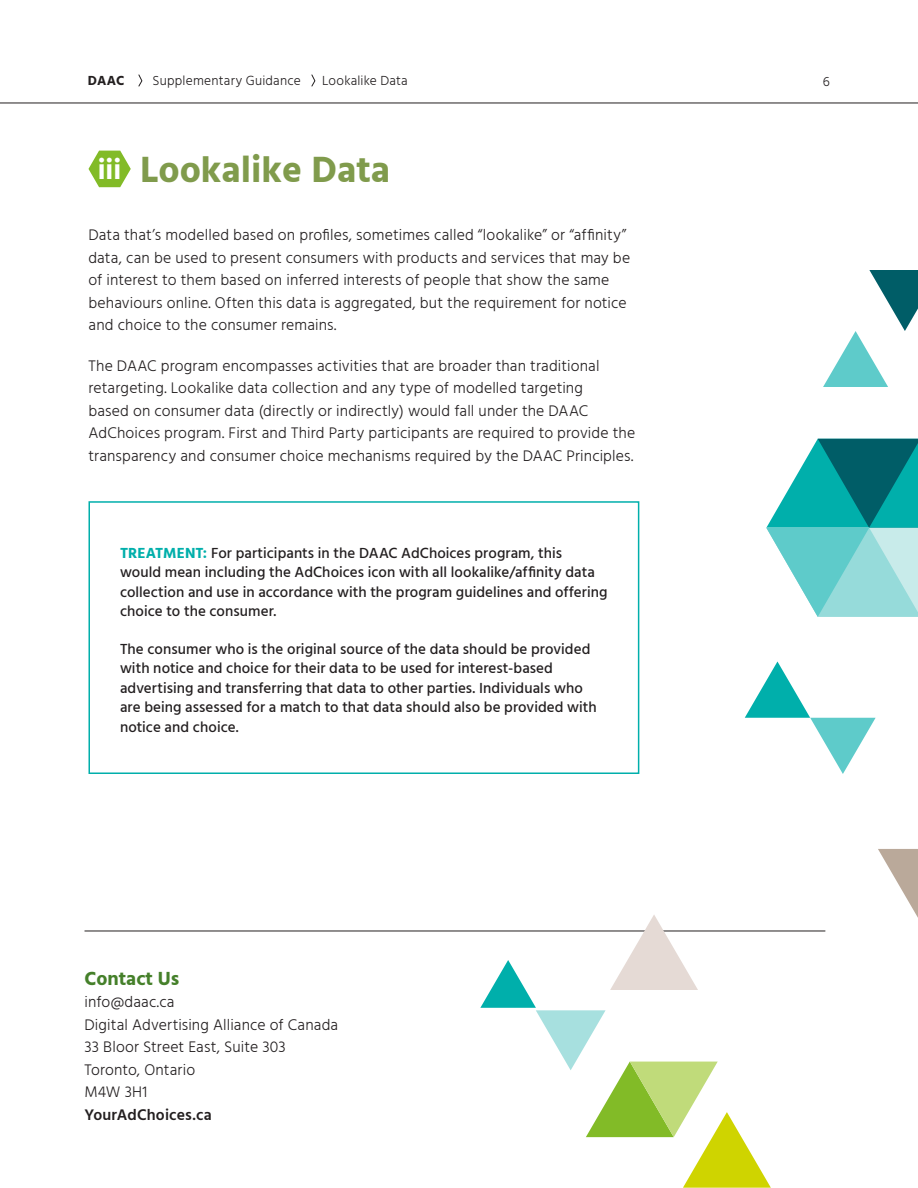
<style>
.page{position:relative;width:918px;height:1188px;background:#fff}
.page>*{position:absolute;margin:0;border:0;box-sizing:border-box;transform-origin:0 0}
.t1{font:700 37.5px "Hind Madurai";color:#809b4c}
.t2{font:700 28.5px "Hind Madurai";color:#fff}
.t3{font:700 19.5px "Hind Madurai";color:#45802a}
.P___Body_Copy{font:300 15.75px/22.5px "Hind Madurai";letter-spacing:.01em;color:#231f20}
.P___Body_Copy-2{font:600 15.75px "Hind Madurai";letter-spacing:.01em;color:#231f20}
.P_-_Body_copy_Call_o{font:500 15px/19.5px "Hind Madurai";letter-spacing:.005em;color:#231f20}
.P___Body_Copy-3{font:300 13.5px "Hind Madurai";letter-spacing:.015em;color:#231f20}
.P___Body_Copy-4{font:700 13.5px "Hind Madurai";color:#231f20}
.s1{font-weight:700;color:#00afab}
</style>
<div class="page">
<hr style="left:0;top:103px;width:918px;height:1px;background:#231f20">
<svg style="left:89px;top:151px;width:42px;height:36px"></svg>
<div style="left:88px;top:501px;width:551px;height:273px;border:2px solid #00afab"></div>
<svg style="left:138px;top:74px;width:5px;height:13px"></svg>
<svg style="left:311px;top:74px;width:5px;height:13px"></svg>
<svg style="left:745px;top:662px;width:131px;height:112px"></svg>
<svg style="left:878px;top:849px;width:40px;height:69px"></svg>
<svg style="left:823px;top:270px;width:95px;height:117px"></svg>
<svg style="left:766px;top:439px;width:152px;height:178px"></svg>
<hr style="left:85px;top:931px;width:740px;height:1px;background:#231f20">
<svg style="left:480px;top:915px;width:291px;height:273px"></svg>
<p class="P___Body_Copy-4" style="left:88px;top:72px;width:38px">DAAC</p>
<p class="P___Body_Copy-3" style="left:153px;top:73px;width:150px">Supplementary Guidance</p>
<p class="P___Body_Copy-3" style="left:322px;top:73px;width:87px">Lookalike Data</p>
<h1 class="t2" style="left:98px;top:151px;width:25px">iii</h1>
<h1 class="t1" style="left:140px;top:145px;width:252px">Lookalike Data</h1>
<p class="P___Body_Copy" style="left:88px;top:225px;width:543px">Data that’s modelled based on profiles, sometimes called “lookalike” or “affinity” data, can be used to present consumers with products and services that may be of interest to them based on inferred interests of people that show the same behaviours online. Often this data is aggregated, but the requirement for notice and choice to the consumer remains.</p>
<p class="P___Body_Copy" style="left:88px;top:355px;width:548px">The DAAC program encompasses activities that are broader than traditional retargeting. Lookalike data collection and any type of modelled targeting<br>based on consumer data (directly or indirectly) would fall under the DAAC AdChoices program. First and Third Party participants are required to provide the transparency and consumer choice mechanisms required by the DAAC Principles.</p>
<p class="P_-_Body_copy_Call_o" style="left:120px;top:544px;width:489px"><span class="s1">TREATMENT:</span> For participants in the DAAC AdChoices program, this<br>would mean including the AdChoices icon with all lookalike/affinity data collection and use in accordance with the program guidelines and offering choice to the consumer.</p>
<p class="P_-_Body_copy_Call_o" style="left:120px;top:640px;width:478px">The consumer who is the original source of the data should be provided with notice and choice for their data to be used for interest-based advertising and transferring that data to other parties. Individuals who are being assessed for a match to that data should also be provided with notice and choice.</p>
<h2 class="t3" style="left:84px;top:966px;width:96px">Contact Us</h2>
<p class="P___Body_Copy" style="left:84px;top:992px;width:92px">info@daac.ca</p>
<p class="P___Body_Copy" style="left:84px;top:1014px;width:255px">Digital Advertising Alliance of Canada</p>
<p class="P___Body_Copy" style="left:84px;top:1037px;width:203px">33 Bloor Street East, Suite 303</p>
<p class="P___Body_Copy" style="left:84px;top:1059px;width:112px">Toronto, Ontario</p>
<p class="P___Body_Copy" style="left:84px;top:1082px;width:64px">M4W 3H1</p>
<p class="P___Body_Copy-2" style="left:84px;top:1105px;width:129px">YourAdChoices.ca</p>
<p class="P___Body_Copy-3" style="left:823px;top:73px;width:9px">6</p>
</div>
